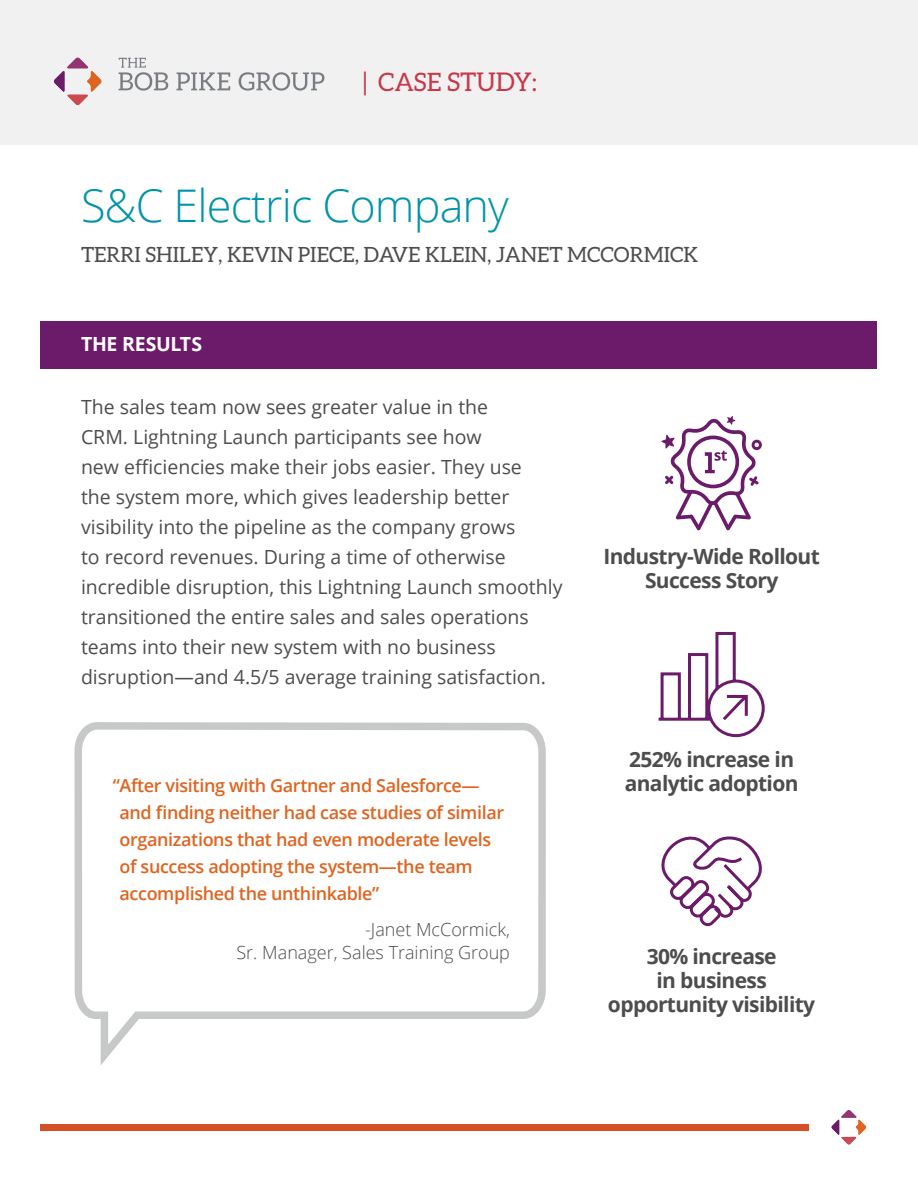
<style>
.page{position:relative;width:918px;height:1188px;background:#fff}
.page>*{position:absolute;margin:0;border:0;box-sizing:border-box;transform-origin:0 0}
.t1{font:300 45px "Open Sans";letter-spacing:-.02em;color:#0094a8}
.t2{font:25.8px "Aleo";color:#c7384a}
.t3{font:700 21px/24px "Open Sans";letter-spacing:-.03em;color:#4d4d4f;text-align:center}
.t4{font:21px "Aleo";color:#4d4d4f}
.t5{font:19.5px/30px "Open Sans";color:#4d4d4f}
.t6{font:700 19.5px "Open Sans";letter-spacing:-.015em;color:#fff}
.t7{font:600 18px/27px "Open Sans";letter-spacing:-.02em;color:#df6420}
.t8{font:300 18px/22.5px "Open Sans";color:#4d4d4f;text-align:right}
.s1{font-size:25.35px}
</style>
<div class="page">
<svg style="left:661px;top:416px;width:101px;height:115px"></svg>
<svg style="left:658px;top:632px;width:107px;height:106px"></svg>
<svg style="left:661px;top:836px;width:101px;height:91px"></svg>
<svg style="left:74px;top:722px;width:472px;height:343px"></svg>
<div style="left:40px;top:321px;width:838px;height:48px;background:#6b1b69"></div>
<div style="left:40px;top:1124px;width:769px;height:7px;background:#d55027"></div>
<svg style="left:832px;top:1110px;width:34px;height:34px"></svg>
<div style="left:0;top:0;width:918px;height:145px;background:#f1f1f2"></div>
<svg style="left:119px;top:58px;width:49px;height:33px"></svg>
<svg style="left:177px;top:72px;width:53px;height:18px"></svg>
<svg style="left:239px;top:72px;width:85px;height:19px"></svg>
<svg style="left:54px;top:58px;width:48px;height:47px"></svg>
<h2 class="t2" style="left:363px;top:67px;width:176px"><span class="s1">| CASE</span> STUDY:</h2>
<h1 class="t1" style="left:81px;top:175px;width:429px">S&amp;C Electric Company</h1>
<p class="t4" style="left:81px;top:243px;width:619px">TERRI SHILEY, KEVIN PIECE, DAVE KLEIN, JANET MCCORMICK</p>
<p class="t6" style="left:81px;top:331px;width:123px">THE RESULTS</p>
<p class="t5" style="left:81px;top:391px;width:483px">The sales team now sees greater value in the<br>CRM. Lightning Launch participants see how<br>new efficiencies make their jobs easier. They use<br>the system more, which gives leadership better visibility into the pipeline as the company grows<br>to record revenues. During a time of otherwise incredible disruption, this Lightning Launch smoothly transitioned the entire sales and sales operations teams into their new system with no business disruption—and 4.5/5 average training satisfaction.</p>
<p class="t7" style="left:119px;top:772px;width:386px;text-indent:-7px">“After visiting with Gartner and Salesforce— and finding neither had case studies of similar organizations that had even moderate levels of success adopting the system—the team accomplished the unthinkable”</p>
<p class="t8" style="left:236px;top:918px;width:275px">-Janet McCormick,<br>Sr. Manager, Sales Training Group</p>
<p class="t3" style="left:603px;top:544px;width:218px">Industry-Wide Rollout<br>Success Story</p>
<p class="t3" style="left:625px;top:747px;width:175px;text-align:left">252% increase in analytic adoption</p>
<p class="t3" style="left:608px;top:944px;width:209px">30% increase<br>in business opportunity visibility</p>
</div>
